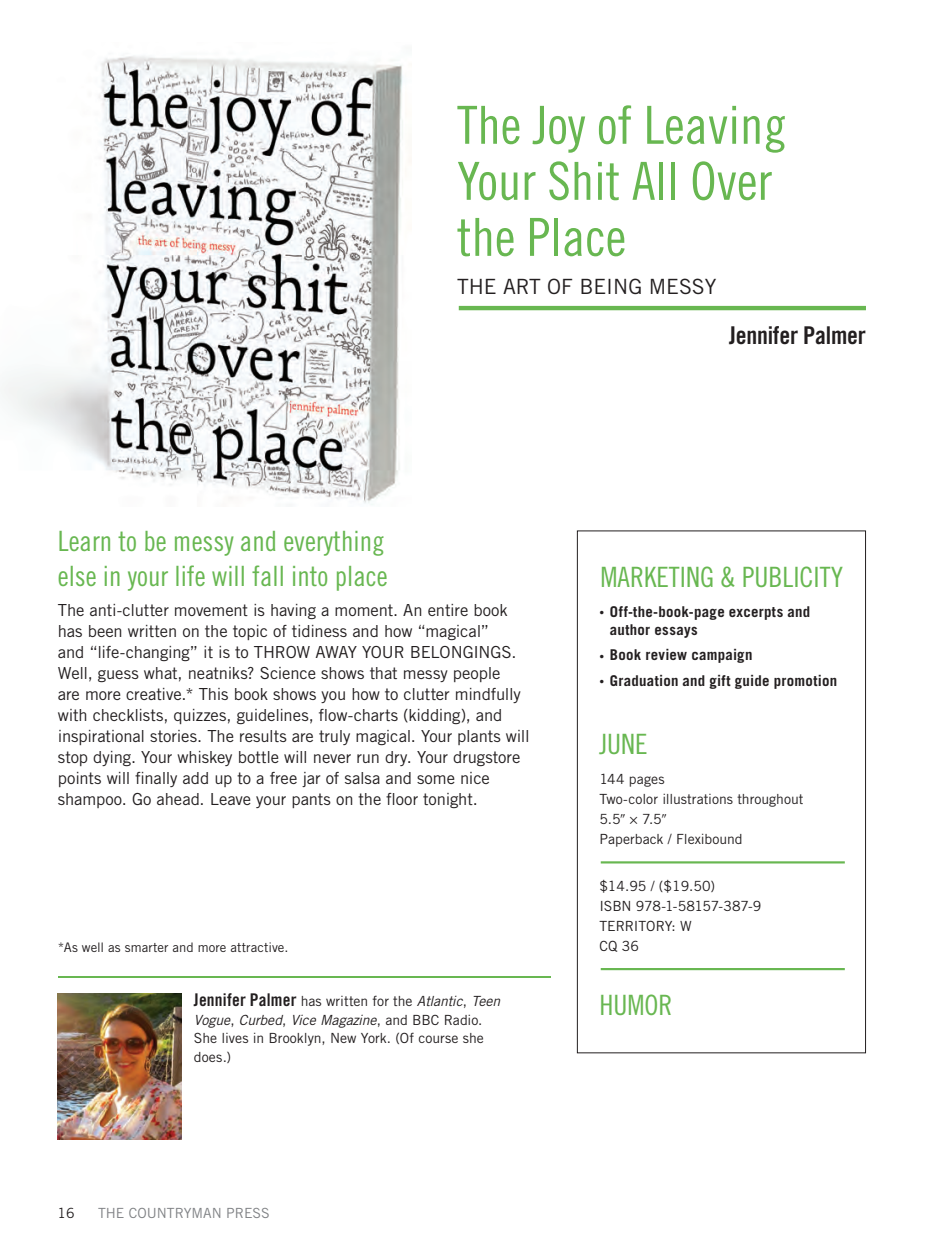
<style>
.page{position:relative;width:945px;height:1260px;background:#fff}
.page>*{position:absolute;margin:0;border:0;box-sizing:border-box;transform-origin:0 0}
.t1{font:52.5px/56px "Trade Gothic LT Std Cn 18";color:#68b751}
.t2{font:28px/35px "Trade Gothic LT Std Cn 18";color:#68b751}
.t3{font:24.5px "Trade Gothic LT Std Bd Cn 20";letter-spacing:-.01em;color:#231f20}
.t4{font:21px "Trade Gothic LT Std";color:#231f20}
.t5{font:16.62px/21px "Trade Gothic LT Std";letter-spacing:-.01em;color:#231f20}
.t6{font:700 14.88px/18.4px "Trade Gothic LT Std";letter-spacing:.015em;color:#231f20}
.t7{font:14px/20.1px "Trade Gothic LT Std";color:#231f20}
.t8{font:14px "Trade Gothic LT Std";color:#808285}
.t9{font:13.12px "Trade Gothic LT Std";letter-spacing:.005em;color:#231f20}
.s1{font-family:"Trade Gothic LT Std Bd Cn 20";font-size:17.5px}
.s2{font-style:italic}
.s3{font-size:9.62px}
</style>
<div class="page">
<div style="left:577px;top:530px;width:289px;height:523px;border:1px solid #231f20"></div>
<hr style="left:459px;top:306px;width:407px;height:4px;background:#68b751">
<hr style="left:600px;top:861px;width:244px;height:2px;background:#68b751">
<hr style="left:600px;top:968px;width:244px;height:2px;background:#68b751">
<hr style="left:58px;top:976px;width:492px;height:2px;background:#68b751">
<img style="left:58px;top:993px;width:124px;height:146px">
<img style="left:4px;top:56px;width:407px;height:449px">
<h1 class="t1" style="left:457px;top:96px;width:331px">The Joy of Leaving<br>Your Shit All Over the Place</h1>
<p class="t4" style="left:457px;top:274px;width:261px">THE ART OF BEING MESSY</p>
<h3 class="t3" style="left:729px;top:320px;width:138px">Jennifer Palmer</h3>
<h2 class="t2" style="left:58px;top:523px;width:331px">Learn to be messy and everything else in your life will fall into place</h2>
<p class="t5" style="left:58px;top:599px;width:473px">The anti-clutter movement is having a moment. An entire book has been written on the topic of tidiness and how “magical”<br>and “life-changing” it is to THROW AWAY YOUR BELONGINGS.<br>Well, guess what, neatniks? Science shows that messy people<br>are more creative.* This book shows you how to clutter mindfully with checklists, quizzes, guidelines, flow-charts (kidding), and inspirational stories. The results are truly magical. Your plants will stop dying. Your whiskey bottle will never run dry. Your drugstore points will finally add up to a free jar of salsa and some nice shampoo. Go ahead. Leave your pants on the floor tonight.</p>
<p class="t9" style="left:58px;top:939px;width:232px">*As well as smarter and more attractive.</p>
<p class="t7" style="left:194px;top:992px;width:308px;line-height:18.4px"><span class="s1">Jennifer Palmer</span> has written for the <span class="s2">Atlantic</span>, <span class="s2">Teen Vogue</span>, <span class="s2">Curbed</span>, <span class="s2">Vice Magazine</span>, and BBC Radio.<br>She lives in Brooklyn, New York. (Of course she does.)</p>
<p class="t7" style="left:58px;top:1202px;width:19px">16</p>
<p class="t8" style="left:98px;top:1204px;width:173px">THE COUNTRYMAN PRESS</p>
<h2 class="t2" style="left:600px;top:559px;width:244px">MARKETING &amp; PUBLICITY</h2>
<p class="t6" style="left:610px;top:602px;width:202px;text-indent:-10px"><span class="s3">•</span> Off-the-book-page excerpts and author essays</p>
<p class="t6" style="left:599px;top:646px;width:154px"><span class="s3">•</span> Book review campaign</p>
<p class="t6" style="left:599px;top:671px;width:239px"><span class="s3">•</span> Graduation and gift guide promotion</p>
<h2 class="t2" style="left:599px;top:726px;width:50px">JUNE</h2>
<p class="t7" style="left:599px;top:768px;width:206px">144 pages<br>Two-color illustrations throughout<br>5.5 × 7.5<br>Paperback / Flexibound</p>
<p class="t7" style="left:599px;top:875px;width:163px">$14.95 / ($19.50)<br>ISBN 978-1-58157-387-9<br>TERRITORY: W<br>CQ 36</p>
<h2 class="t2" style="left:599px;top:987px;width:75px">HUMOR</h2>
</div>
